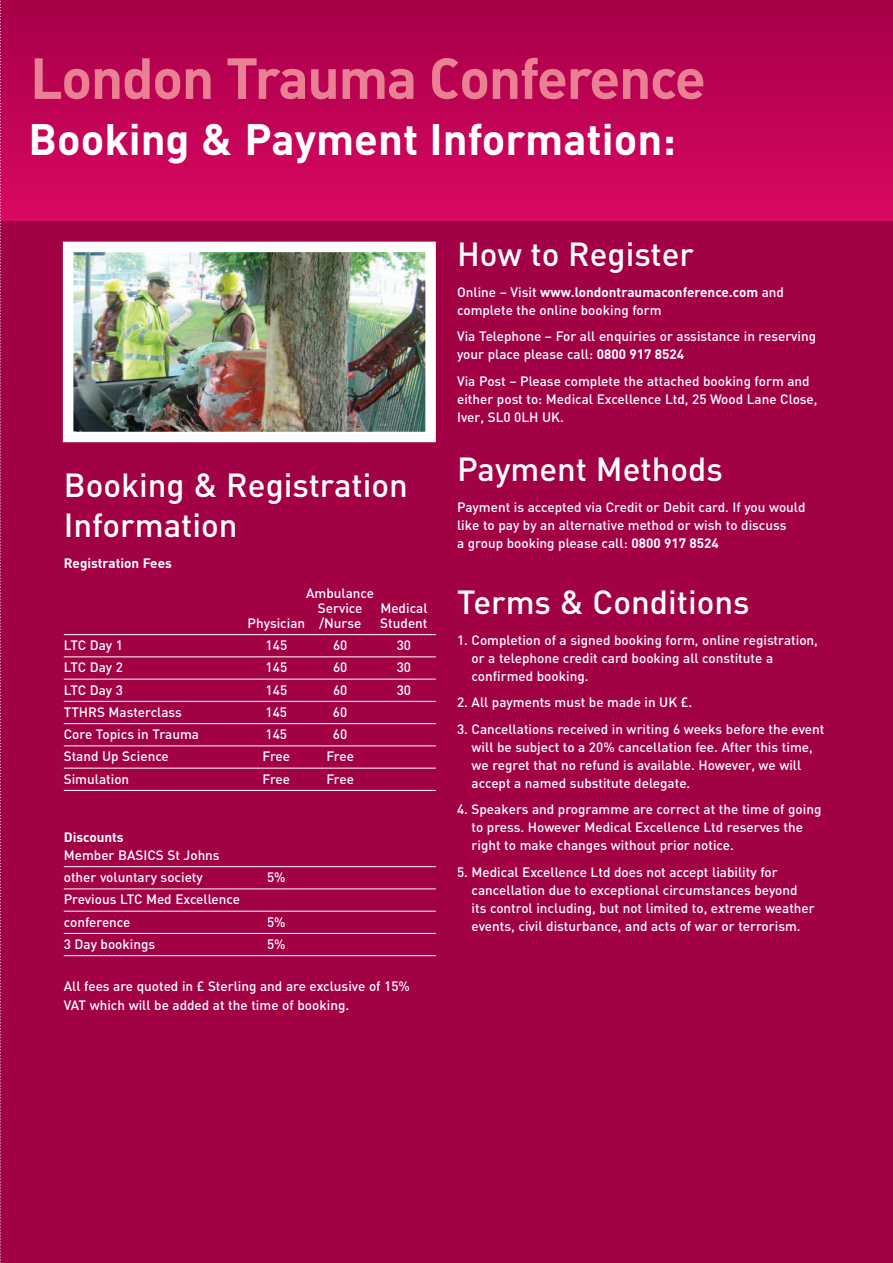
<style>
.page{position:relative;width:893px;height:1263px;background:#fff}
.page>*{position:absolute;margin:0;border:0;box-sizing:border-box;transform-origin:0 0}
.t1{font:700 57px "DIN";letter-spacing:-.025em;color:#e98094}
.t2{font:700 43.5px "DIN";color:#fff}
.t3{font:500 33px/39.8px "DIN";color:#fff}
.t4{font:500 13.5px/18px "DIN";color:#fff}
.t5{font:700 13.5px "DIN";color:#fff}
.s1{font-weight:700}
</style>
<div class="page">
<div style="left:1px;top:0;width:891px;height:1263px;background:#a30146"></div>
<hr style="left:64px;top:634px;width:372px;height:1px;background:#fff">
<hr style="left:64px;top:656px;width:372px;height:1px;background:#fff">
<hr style="left:64px;top:679px;width:372px;height:1px;background:#fff">
<hr style="left:64px;top:701px;width:372px;height:1px;background:#fff">
<hr style="left:64px;top:723px;width:372px;height:1px;background:#fff">
<hr style="left:64px;top:745px;width:372px;height:1px;background:#fff">
<hr style="left:64px;top:768px;width:372px;height:1px;background:#fff">
<hr style="left:64px;top:790px;width:372px;height:1px;background:#fff">
<hr style="left:64px;top:866px;width:372px;height:1px;background:#fff">
<hr style="left:64px;top:888px;width:372px;height:1px;background:#fff">
<hr style="left:64px;top:911px;width:372px;height:1px;background:#fff">
<hr style="left:64px;top:933px;width:372px;height:1px;background:#fff">
<hr style="left:64px;top:955px;width:372px;height:1px;background:#fff">
<div style="left:0;top:207px;width:893px;height:13px;background:#d90961"></div>
<div style="left:0;top:194px;width:893px;height:14px;background:#d50860"></div>
<div style="left:0;top:182px;width:893px;height:14px;background:#d2075f"></div>
<div style="left:0;top:169px;width:893px;height:14px;background:#cf065d"></div>
<div style="left:0;top:157px;width:893px;height:14px;background:#cc055b"></div>
<div style="left:0;top:144px;width:893px;height:14px;background:#c9055a"></div>
<div style="left:0;top:132px;width:893px;height:14px;background:#c70459"></div>
<div style="left:0;top:119px;width:893px;height:14px;background:#c40457"></div>
<div style="left:0;top:107px;width:893px;height:14px;background:#c10355"></div>
<div style="left:0;top:94px;width:893px;height:14px;background:#be0254"></div>
<div style="left:0;top:82px;width:893px;height:14px;background:#bb0252"></div>
<div style="left:0;top:70px;width:893px;height:13px;background:#b80151"></div>
<div style="left:0;top:57px;width:893px;height:14px;background:#b5014f"></div>
<div style="left:0;top:45px;width:893px;height:13px;background:#b2014e"></div>
<div style="left:0;top:32px;width:893px;height:14px;background:#af014c"></div>
<div style="left:0;top:20px;width:893px;height:13px;background:#ac014b"></div>
<div style="left:0;top:7px;width:893px;height:14px;background:#a90149"></div>
<div style="left:0;top:0;width:893px;height:8px;background:#a60147"></div>
<img style="left:74px;top:253px;width:351px;height:178px">
<div style="left:63px;top:242px;width:373px;height:200px;border:10px solid #fff"></div>
<svg style="left:0;top:0;width:1px;height:1263px"></svg>
<h1 class="t1" style="left:30px;top:45px;width:677px">London Trauma Conference</h1>
<h2 class="t2" style="left:29px;top:114px;width:649px">Booking &amp; Payment Information:</h2>
<h3 class="t3" style="left:64px;top:465px;width:346px">Booking &amp; Registration<br>Information</h3>
<p class="t5" style="left:64px;top:555px;width:110px">Registration Fees</p>
<p class="t4" style="left:306px;top:585px;width:70px;line-height:15px;text-align:center">Ambulance<br>Service</p>
<p class="t4" style="left:380px;top:599px;width:49px">Medical</p>
<p class="t4" style="left:248px;top:614px;width:115px">Physician /Nurse</p>
<p class="t4" style="left:380px;top:614px;width:49px">Student</p>
<p class="t4" style="left:64px;top:636px;width:61px">LTC Day 1</p>
<p class="t4" style="left:266px;top:636px;width:23px">145</p>
<p class="t4" style="left:333px;top:636px;width:16px">60</p>
<p class="t4" style="left:397px;top:636px;width:16px">30</p>
<p class="t4" style="left:64px;top:658px;width:61px">LTC Day 2</p>
<p class="t4" style="left:266px;top:658px;width:23px">145</p>
<p class="t4" style="left:333px;top:658px;width:16px">60</p>
<p class="t4" style="left:397px;top:658px;width:16px">30</p>
<p class="t4" style="left:64px;top:680px;width:61px">LTC Day 3</p>
<p class="t4" style="left:266px;top:680px;width:23px">145</p>
<p class="t4" style="left:333px;top:680px;width:16px">60</p>
<p class="t4" style="left:397px;top:680px;width:16px">30</p>
<p class="t4" style="left:64px;top:703px;width:120px">TTHRS Masterclass</p>
<p class="t4" style="left:266px;top:703px;width:23px">145</p>
<p class="t4" style="left:333px;top:703px;width:16px">60</p>
<p class="t4" style="left:64px;top:725px;width:137px">Core Topics in Trauma</p>
<p class="t4" style="left:266px;top:725px;width:23px">145</p>
<p class="t4" style="left:333px;top:725px;width:16px">60</p>
<p class="t4" style="left:64px;top:747px;width:107px">Stand Up Science</p>
<p class="t4" style="left:263px;top:747px;width:29px">Free</p>
<p class="t4" style="left:326px;top:747px;width:29px">Free</p>
<p class="t4" style="left:64px;top:769px;width:67px">Simulation</p>
<p class="t4" style="left:263px;top:769px;width:29px">Free</p>
<p class="t4" style="left:326px;top:769px;width:29px">Free</p>
<p class="t5" style="left:64px;top:829px;width:61px">Discounts</p>
<p class="t4" style="left:64px;top:843px;width:157px;line-height:22.2px">Member BASICS St Johns other voluntary society</p>
<p class="t4" style="left:64px;top:888px;width:178px;line-height:22.2px">Previous LTC Med Excellence conference</p>
<p class="t4" style="left:267px;top:868px;width:20px">5%</p>
<p class="t4" style="left:267px;top:912px;width:20px">5%</p>
<p class="t4" style="left:64px;top:935px;width:93px">3 Day bookings</p>
<p class="t4" style="left:267px;top:935px;width:20px">5%</p>
<p class="t4" style="left:64px;top:976px;width:348px;line-height:19.5px">All fees are quoted in £ Sterling and are exclusive of 15%<br>VAT which will be added at the time of booking.</p>
<h3 class="t3" style="left:457px;top:233px;width:238px">How to Register</h3>
<p class="t4" style="left:457px;top:283px;width:328px">Online – Visit <span class="s1">www.londontraumaconference.com</span> and complete the online booking form</p>
<p class="t4" style="left:457px;top:327px;width:361px">Via Telephone – For all enquiries or assistance in reserving your place please call: <span class="s1">0800 917 8524</span></p>
<p class="t4" style="left:457px;top:372px;width:362px">Via Post – Please complete the attached booking form and either post to: Medical Excellence Ltd, 25 Wood Lane Close,<br>Iver, SL0 0LH UK.</p>
<h3 class="t3" style="left:457px;top:448px;width:267px">Payment Methods</h3>
<p class="t4" style="left:457px;top:497px;width:350px">Payment is accepted via Credit or Debit card. If you would like to pay by an alternative method or wish to discuss<br>a group booking please call: <span class="s1">0800 917 8524</span></p>
<h3 class="t3" style="left:457px;top:581px;width:294px">Terms &amp; Conditions</h3>
<p class="t4" style="left:472px;top:630px;width:348px;text-indent:-14px">1. Completion of a signed booking form, online registration, or a telephone credit card booking all constitute a confirmed booking.</p>
<p class="t4" style="left:457px;top:693px;width:237px">2. All payments must be made in UK £.</p>
<p class="t4" style="left:472px;top:719px;width:354px;text-indent:-14px">3. Cancellations received in writing 6 weeks before the event will be subject to a 20% cancellation fee. After this time, we regret that no refund is available. However, we will accept a named substitute delegate.</p>
<p class="t4" style="left:472px;top:800px;width:351px;text-indent:-14px">4. Speakers and programme are correct at the time of going to press. However Medical Excellence Ltd reserves the right to make changes without prior notice.</p>
<p class="t4" style="left:472px;top:862px;width:345px;text-indent:-14px">5. Medical Excellence Ltd does not accept liability for cancellation due to exceptional circumstances beyond its control including, but not limited to, extreme weather events, civil disturbance, and acts of war or terrorism.</p>
</div>
